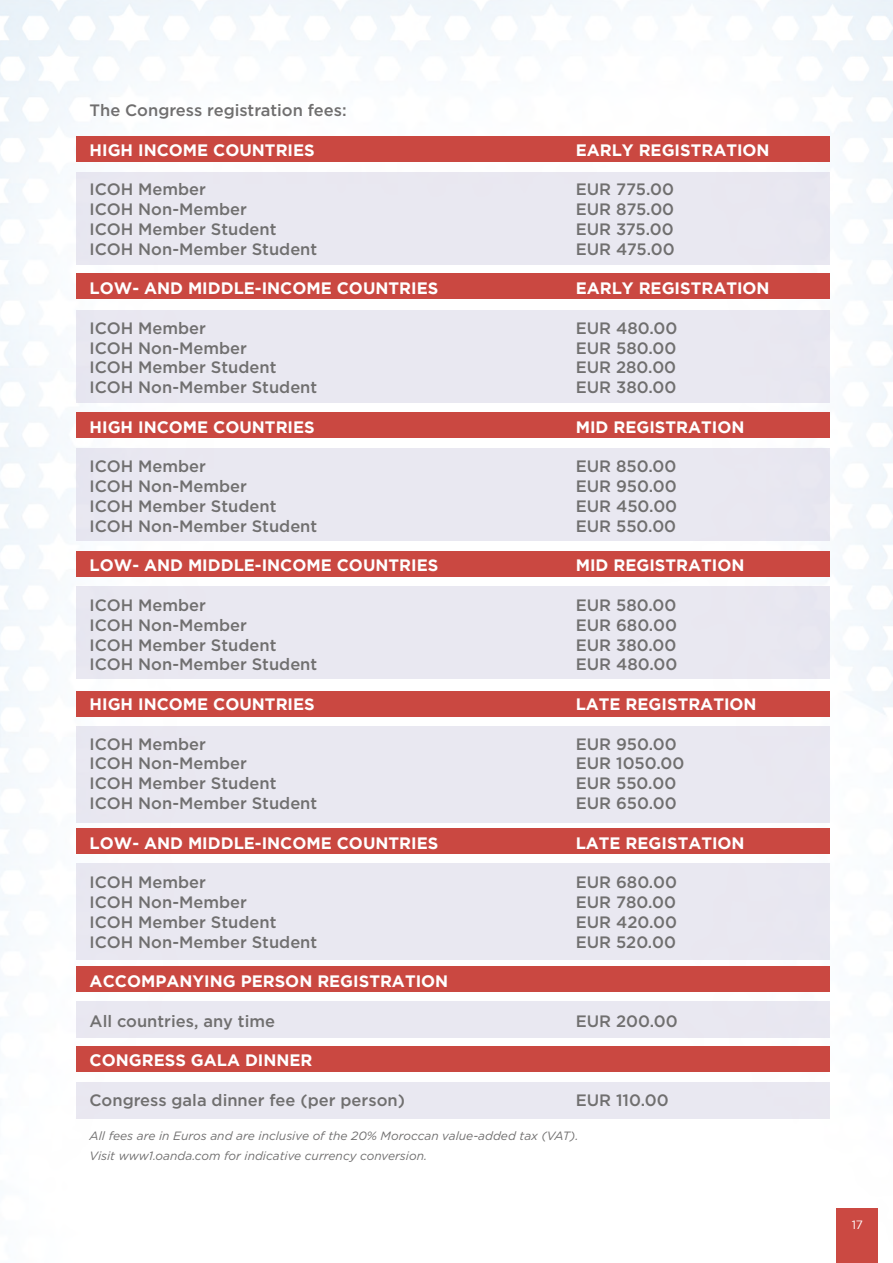
<style>
.page{position:relative;width:893px;height:1263px;background:#fff}
.page>*{position:absolute;margin:0;border:0;box-sizing:border-box;transform-origin:0 0}
.t1{font:500 16.5px "Gotham";color:#706f6f}
.t2{font:700 16.5px "Gotham";color:#fff}
.t3{font:italic 12px/19.8px "Gotham";color:#706f6f}
.t4{font:12px "Gotham";color:#fff}
</style>
<div class="page">
<img style="left:0;top:0;width:893px;height:1263px">
<div style="left:837px;top:1208px;width:41px;height:55px;background:#cb4942"></div>
<div style="left:76px;top:691px;width:754px;height:25px;background:#ca4841"></div>
<div style="left:76px;top:828px;width:754px;height:25px;background:#ca4841"></div>
<div style="left:76px;top:966px;width:754px;height:25px;background:#ca4841"></div>
<div style="left:76px;top:1047px;width:754px;height:25px;background:#ca4841"></div>
<div style="left:76px;top:727px;width:754px;height:96px;background:#e9e8f1"></div>
<div style="left:76px;top:863px;width:754px;height:96px;background:#e9e8f1"></div>
<div style="left:76px;top:1001px;width:754px;height:36px;background:#e9e8f1"></div>
<div style="left:76px;top:1082px;width:754px;height:36px;background:#e9e8f1"></div>
<div style="left:75px;top:172px;width:754px;height:92px;background:#e9e8f1"></div>
<div style="left:75px;top:274px;width:754px;height:25px;background:#ca4841"></div>
<div style="left:75px;top:413px;width:754px;height:25px;background:#ca4841"></div>
<div style="left:75px;top:551px;width:754px;height:25px;background:#ca4841"></div>
<div style="left:75px;top:136px;width:754px;height:26px;background:#ca4841"></div>
<div style="left:75px;top:310px;width:754px;height:92px;background:#e9e8f1"></div>
<div style="left:75px;top:448px;width:754px;height:93px;background:#e9e8f1"></div>
<div style="left:75px;top:587px;width:754px;height:92px;background:#e9e8f1"></div>
<p class="t1" style="left:90px;top:99px;width:259px">The Congress registration fees:</p>
<p class="t2" style="left:90px;top:140px;width:227px">HIGH INCOME COUNTRIES</p>
<p class="t2" style="left:576px;top:140px;width:195px">EARLY REGISTRATION</p>
<p class="t1" style="left:90px;top:178px;width:118px">ICOH Member</p>
<p class="t1" style="left:576px;top:178px;width:100px">EUR 775.00</p>
<p class="t1" style="left:90px;top:198px;width:159px">ICOH Non-Member</p>
<p class="t1" style="left:576px;top:198px;width:100px">EUR 875.00</p>
<p class="t1" style="left:90px;top:218px;width:188px">ICOH Member Student</p>
<p class="t1" style="left:576px;top:218px;width:100px">EUR 375.00</p>
<p class="t1" style="left:90px;top:238px;width:229px">ICOH Non-Member Student</p>
<p class="t1" style="left:576px;top:238px;width:101px">EUR 475.00</p>
<p class="t2" style="left:90px;top:279px;width:350px">LOW- AND MIDDLE-INCOME COUNTRIES</p>
<p class="t2" style="left:576px;top:279px;width:195px">EARLY REGISTRATION</p>
<p class="t1" style="left:90px;top:317px;width:118px">ICOH Member</p>
<p class="t1" style="left:576px;top:317px;width:103px">EUR 480.00</p>
<p class="t1" style="left:90px;top:337px;width:159px">ICOH Non-Member</p>
<p class="t1" style="left:576px;top:337px;width:102px">EUR 580.00</p>
<p class="t1" style="left:90px;top:357px;width:188px">ICOH Member Student</p>
<p class="t1" style="left:576px;top:357px;width:102px">EUR 280.00</p>
<p class="t1" style="left:90px;top:376px;width:229px">ICOH Non-Member Student</p>
<p class="t1" style="left:576px;top:376px;width:102px">EUR 380.00</p>
<p class="t2" style="left:90px;top:417px;width:227px">HIGH INCOME COUNTRIES</p>
<p class="t2" style="left:576px;top:417px;width:170px">MID REGISTRATION</p>
<p class="t1" style="left:90px;top:456px;width:118px">ICOH Member</p>
<p class="t1" style="left:576px;top:456px;width:102px">EUR 850.00</p>
<p class="t1" style="left:90px;top:475px;width:159px">ICOH Non-Member</p>
<p class="t1" style="left:576px;top:475px;width:103px">EUR 950.00</p>
<p class="t1" style="left:90px;top:495px;width:188px">ICOH Member Student</p>
<p class="t1" style="left:576px;top:495px;width:103px">EUR 450.00</p>
<p class="t1" style="left:90px;top:515px;width:229px">ICOH Non-Member Student</p>
<p class="t1" style="left:576px;top:515px;width:102px">EUR 550.00</p>
<p class="t2" style="left:90px;top:556px;width:350px">LOW- AND MIDDLE-INCOME COUNTRIES</p>
<p class="t2" style="left:576px;top:556px;width:170px">MID REGISTRATION</p>
<p class="t1" style="left:90px;top:594px;width:118px">ICOH Member</p>
<p class="t1" style="left:576px;top:594px;width:102px">EUR 580.00</p>
<p class="t1" style="left:90px;top:614px;width:159px">ICOH Non-Member</p>
<p class="t1" style="left:576px;top:614px;width:103px">EUR 680.00</p>
<p class="t1" style="left:90px;top:634px;width:188px">ICOH Member Student</p>
<p class="t1" style="left:576px;top:634px;width:102px">EUR 380.00</p>
<p class="t1" style="left:90px;top:654px;width:229px">ICOH Non-Member Student</p>
<p class="t1" style="left:576px;top:654px;width:103px">EUR 480.00</p>
<p class="t2" style="left:90px;top:695px;width:227px">HIGH INCOME COUNTRIES</p>
<p class="t2" style="left:576px;top:695px;width:182px">LATE REGISTRATION</p>
<p class="t1" style="left:90px;top:733px;width:118px">ICOH Member</p>
<p class="t1" style="left:576px;top:733px;width:103px">EUR 950.00</p>
<p class="t1" style="left:90px;top:753px;width:159px">ICOH Non-Member</p>
<p class="t1" style="left:576px;top:753px;width:110px">EUR 1050.00</p>
<p class="t1" style="left:90px;top:772px;width:188px">ICOH Member Student</p>
<p class="t1" style="left:576px;top:772px;width:102px">EUR 550.00</p>
<p class="t1" style="left:90px;top:792px;width:229px">ICOH Non-Member Student</p>
<p class="t1" style="left:576px;top:792px;width:103px">EUR 650.00</p>
<p class="t2" style="left:90px;top:833px;width:350px">LOW- AND MIDDLE-INCOME COUNTRIES</p>
<p class="t2" style="left:576px;top:833px;width:170px">LATE REGISTATION</p>
<p class="t1" style="left:90px;top:871px;width:118px">ICOH Member</p>
<p class="t1" style="left:576px;top:871px;width:103px">EUR 680.00</p>
<p class="t1" style="left:90px;top:891px;width:159px">ICOH Non-Member</p>
<p class="t1" style="left:576px;top:891px;width:102px">EUR 780.00</p>
<p class="t1" style="left:90px;top:911px;width:188px">ICOH Member Student</p>
<p class="t1" style="left:576px;top:911px;width:103px">EUR 420.00</p>
<p class="t1" style="left:90px;top:931px;width:229px">ICOH Non-Member Student</p>
<p class="t1" style="left:576px;top:931px;width:102px">EUR 520.00</p>
<p class="t2" style="left:90px;top:972px;width:360px">ACCOMPANYING PERSON REGISTRATION</p>
<p class="t1" style="left:90px;top:1010px;width:187px">All countries, any time</p>
<p class="t1" style="left:576px;top:1010px;width:104px">EUR 200.00</p>
<p class="t2" style="left:90px;top:1051px;width:224px">CONGRESS GALA DINNER</p>
<p class="t1" style="left:90px;top:1089px;width:317px">Congress gala dinner fee (per person)</p>
<p class="t1" style="left:576px;top:1089px;width:95px">EUR 110.00</p>
<p class="t3" style="left:90px;top:1126px;width:490px">All fees are in Euros and are inclusive of the 20% Moroccan value-added tax (VAT).<br>Visit www1.oanda.com for indicative currency conversion.</p>
<p class="t4" style="left:852px;top:1218px;width:13px">17</p>
</div>
